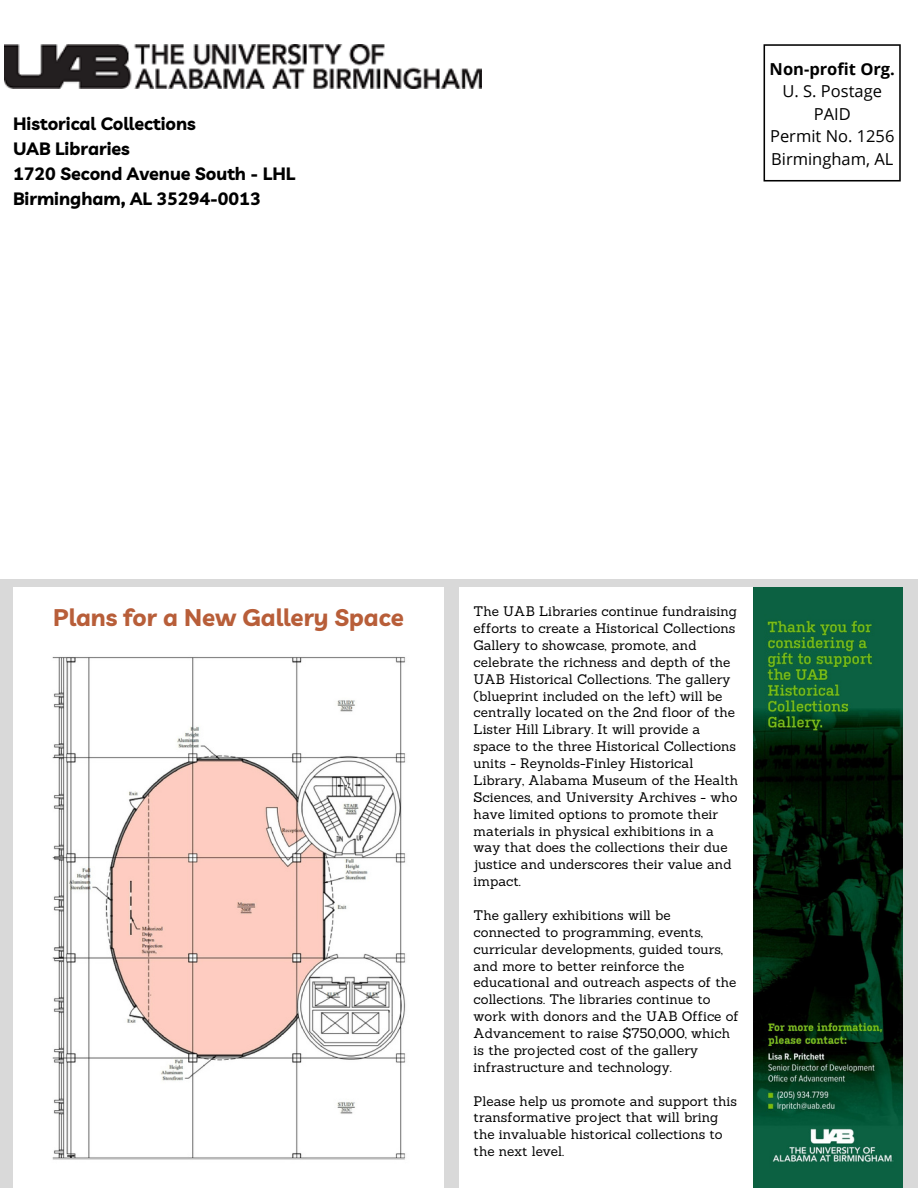
<style>
.page{position:relative;width:918px;height:1188px;background:#d9d9d9}
.page>*{position:absolute;margin:0;border:0;box-sizing:border-box;transform-origin:0 0}
.t1{font:700 24px "Livvic";color:#b85e39}
.t2{font:700 17.85px/24.8px "Livvic";color:#000}
.t3{font:16.5px/22.5px "Open Sans";color:#000;text-align:center}
.t4{font:700 16.5px "Open Sans";color:#000}
.t5{font:13.5px/16.8px "Sanchez";color:#000}
</style>
<div class="page">
<div style="left:459px;top:587px;width:443px;height:601px;background:#fff"></div>
<div style="left:0;top:0;width:918px;height:578px;background:#fff"></div>
<svg style="left:764px;top:44px;width:137px;height:138px"></svg>
<img style="left:5px;top:44px;width:477px;height:44px">
<div style="left:13px;top:587px;width:431px;height:601px;background:#fff"></div>
<img style="left:753px;top:587px;width:150px;height:601px">
<img style="left:52px;top:657px;width:354px;height:503px">
<h2 class="t2" style="left:13px;top:111px;width:284px">Historical Collections<br>UAB Libraries<br>1720 Second Avenue South - LHL<br>Birmingham, AL 35294-0013</h2>
<p class="t4" style="left:770px;top:57px;width:127px">Non-profit Org.</p>
<p class="t3" style="left:770px;top:80px;width:126px">U. S. Postage<br>PAID<br>Permit No. 1256<br>Birmingham, AL</p>
<h1 class="t1" style="left:53px;top:602px;width:352px">Plans for a New Gallery Space</h1>
<p class="t5" style="left:474px;top:603px;width:266px">The UAB Libraries continue fundraising efforts to create a Historical Collections Gallery to showcase, promote, and celebrate the richness and depth of the UAB Historical Collections. The gallery (blueprint included on the left) will be centrally located on the 2nd floor of the Lister Hill Library. It will provide a space to the three Historical Collections units - Reynolds-Finley Historical Library, Alabama Museum of the Health Sciences, and University Archives - who have limited options to promote their materials in physical exhibitions in a way that does the collections their due justice and underscores their value and impact.</p>
<p class="t5" style="left:474px;top:907px;width:267px">The gallery exhibitions will be connected to programming, events, curricular developments, guided tours, and more to better reinforce the educational and outreach aspects of the collections. The libraries continue to work with donors and the UAB Office of Advancement to raise $750,000, which is the projected cost of the gallery infrastructure and technology.</p>
<p class="t5" style="left:474px;top:1092px;width:265px">Please help us promote and support this transformative project that will bring the invaluable historical collections to the next level.</p>
</div>
